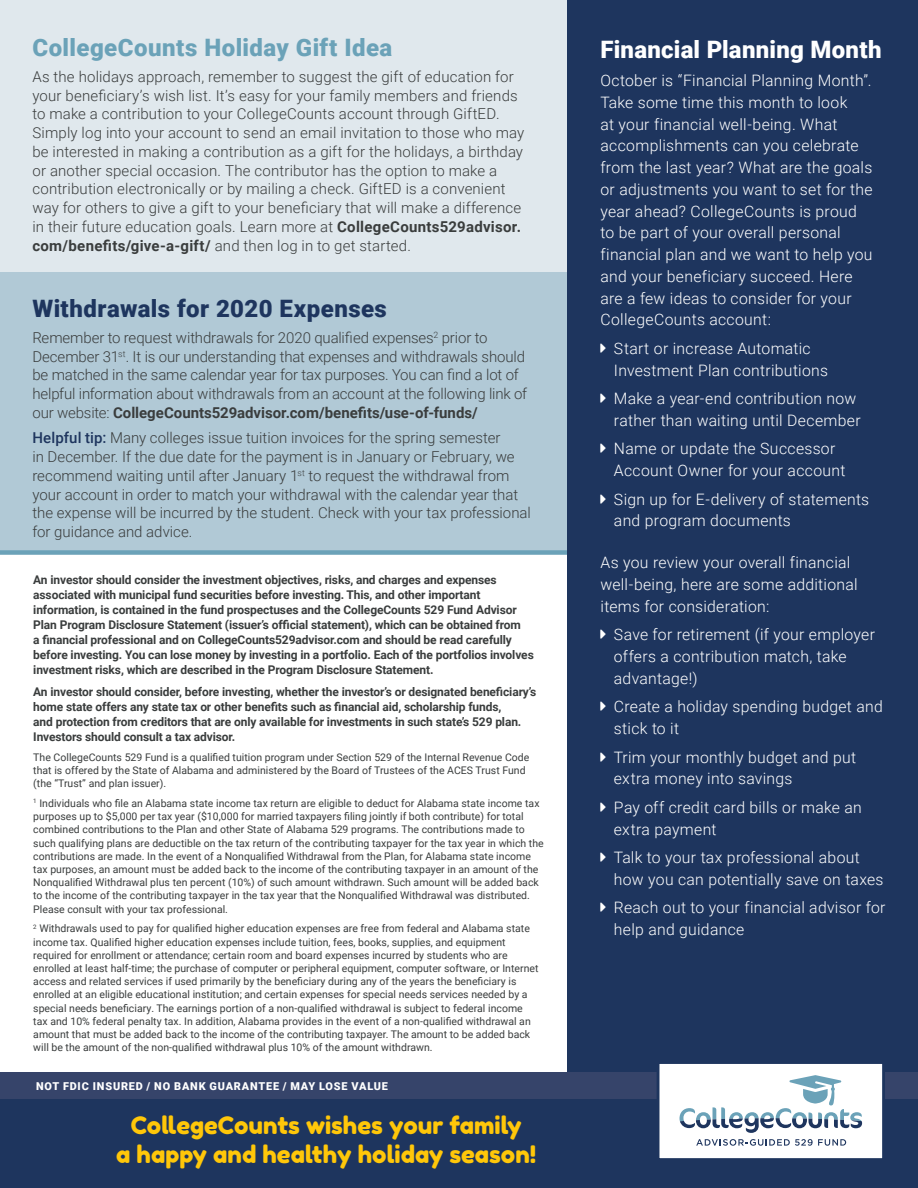
<style>
.page{position:relative;width:918px;height:1188px;background:#fff}
.page>*{position:absolute;margin:0;border:0;box-sizing:border-box;transform-origin:0 0}
.t1{font:24px/28.8px "Fredoka One";color:#ffc709;text-align:center}
.t2{font:900 24px "Roboto";letter-spacing:.02em;color:#6ba2b8}
.t3{font:900 24px "Roboto";letter-spacing:.02em;color:#1e355e}
.t4{font:900 24px "Roboto";letter-spacing:.01em;color:#fff}
.t5{font:300 15.75px/21.8px "Roboto";letter-spacing:.02em;color:#fff}
.t6{font:300 15px/18.8px "Roboto";letter-spacing:.005em;color:#3a3d3d}
.t7{font:700 12px/15px "Roboto";letter-spacing:-.01em;color:#3a3d3d}
.t8{font:900 10.8px "Roboto";letter-spacing:.075em;color:#fff}
.t9{font:10.5px/13.2px "Roboto";color:#3a3d3d}
.s1{font-weight:700}
.s2{font-weight:500;color:#1e355e}
</style>
<div class="page">
<div style="left:567px;top:0;width:351px;height:1072px;background:#1e355e"></div>
<div style="left:0;top:0;width:567px;height:310px;background:#e0e8ed"></div>
<div style="left:0;top:272px;width:567px;height:281px;background:#b1c9d6"></div>
<div style="left:0;top:550px;width:567px;height:5px;background:#6ba2b8"></div>
<div style="left:0;top:1089px;width:918px;height:99px;background:#1e355e"></div>
<div style="left:0;top:1072px;width:918px;height:27px;background:#36446a"></div>
<div style="left:657px;top:1061px;width:228px;height:100px;background:#fff;border:3px solid #1e355e"></div>
<svg style="left:696px;top:1139px;width:150px;height:7px"></svg>
<svg style="left:680px;top:1075px;width:182px;height:58px"></svg>
<h1 class="t2" style="left:32px;top:31px;width:361px">CollegeCounts Holiday Gift Idea</h1>
<p class="t6" style="left:32px;top:67px;width:493px">As the holidays approach, remember to suggest the gift of education for your beneficiary’s wish list. It’s easy for your family members and friends to make a contribution to your CollegeCounts account through GiftED.<br>Simply log into your account to send an email invitation to those who may be interested in making a contribution as a gift for the holidays, a birthday or another special occasion. The contributor has the option to make a contribution electronically or by mailing a check. GiftED is a convenient way for others to give a gift to your beneficiary that will make a difference in their future education goals. Learn more at <span class="s1">CollegeCounts529advisor. com/benefits/give-a-gift/</span> and then log in to get started.</p>
<h1 class="t3" style="left:32px;top:292px;width:356px">Withdrawals for 2020 Expenses</h1>
<p class="t6" style="left:32px;top:328px;width:496px">Remember to request withdrawals for 2020 qualified expenses<sup>2</sup> prior to December 31<sup>st</sup>. It is our understanding that expenses and withdrawals should be matched in the same calendar year for tax purposes. You can find a lot of helpful information about withdrawals from an account at the following link of our website: <span class="s1">CollegeCounts529advisor.com/benefits/use-of-funds/</span></p>
<p class="t6" style="left:32px;top:428px;width:500px"><span class="s2">Helpful tip:</span> Many colleges issue tuition invoices for the spring semester<br>in December. If the due date for the payment is in January or February, we recommend waiting until after January 1<sup>st</sup> to request the withdrawal from your account in order to match your withdrawal with the calendar year that the expense will be incurred by the student. Check with your tax professional for guidance and advice.</p>
<p class="t7" style="left:33px;top:572px;width:502px">An investor should consider the investment objectives, risks, and charges and expenses associated with municipal fund securities before investing. This, and other important information, is contained in the fund prospectuses and the CollegeCounts 529 Fund Advisor Plan Program Disclosure Statement (issuer’s official statement), which can be obtained from<br>a financial professional and on CollegeCounts529advisor.com and should be read carefully before investing. You can lose money by investing in a portfolio. Each of the portfolios involves investment risks, which are described in the Program Disclosure Statement.</p>
<p class="t7" style="left:33px;top:683px;width:504px">An investor should consider, before investing, whether the investor’s or designated beneficiary’s home state offers any state tax or other benefits such as financial aid, scholarship funds,<br>and protection from creditors that are only available for investments in such state’s 529 plan.<br>Investors should consult a tax advisor.</p>
<p class="t9" style="left:33px;top:750px;width:498px">The CollegeCounts 529 Fund is a qualified tuition program under Section 529 of the Internal Revenue Code that is offered by the State of Alabama and administered by the Board of Trustees of the ACES Trust Fund (the “Trust” and plan issuer).</p>
<p class="t9" style="left:33px;top:796px;width:512px"><sup>1</sup> Individuals who file an Alabama state income tax return are eligible to deduct for Alabama state income tax purposes up to $5,000 per tax year ($10,000 for married taxpayers filing jointly if both contribute) for total combined contributions to the Plan and other State of Alabama 529 programs. The contributions made to such qualifying plans are deductible on the tax return of the contributing taxpayer for the tax year in which the contributions are made. In the event of a Nonqualified Withdrawal from the Plan, for Alabama state income tax purposes, an amount must be added back to the income of the contributing taxpayer in an amount of the Nonqualified Withdrawal plus ten percent (10%) of such amount withdrawn. Such amount will be added back to the income of the contributing taxpayer in the tax year that the Nonqualified Withdrawal was distributed.<br>Please consult with your tax professional.</p>
<p class="t9" style="left:33px;top:922px;width:507px"><sup>2</sup> Withdrawals used to pay for qualified higher education expenses are free from federal and Alabama state income tax. Qualified higher education expenses include tuition, fees, books, supplies, and equipment required for enrollment or attendance; certain room and board expenses incurred by students who are enrolled at least half-time; the purchase of computer or peripheral equipment, computer software, or Internet access and related services if used primarily by the beneficiary during any of the years the beneficiary is enrolled at an eligible educational institution; and certain expenses for special needs services needed by a special needs beneficiary. The earnings portion of a non-qualified withdrawal is subject to federal income tax and 10% federal penalty tax. In addition, Alabama provides in the event of a non-qualified withdrawal an amount that must be added back to the income of the contributing taxpayer. The amount to be added back will be the amount of the non-qualified withdrawal plus 10% of the amount withdrawn.</p>
<p class="t8" style="left:36px;top:1078px;width:353px">NOT FDIC INSURED / NO BANK GUARANTEE / MAY LOSE VALUE</p>
<h1 class="t1" style="left:116px;top:1111px;width:422px">CollegeCounts wishes your family<br>a happy and healthy holiday season!</h1>
<h1 class="t4" style="left:600px;top:32px;width:283px">Financial Planning Month</h1>
<p class="t5" style="left:600px;top:69px;width:274px">October is “Financial Planning Month”.<br>Take some time this month to look<br>at your financial well-being. What accomplishments can you celebrate from the last year? What are the goals or adjustments you want to set for the year ahead? CollegeCounts is proud to be part of your overall personal financial plan and we want to help you and your beneficiary succeed. Here are a few ideas to consider for your CollegeCounts account:</p>
<h2 class="t5" style="left:614px;top:337px;width:216px">Start or increase Automatic<br>Investment Plan contributions</h2>
<h2 class="t5" style="left:614px;top:387px;width:248px">Make a year-end contribution now rather than waiting until December</h2>
<h2 class="t5" style="left:614px;top:437px;width:233px">Name or update the Successor<br>Account Owner for your account</h2>
<h2 class="t5" style="left:614px;top:488px;width:257px">Sign up for E-delivery of statements and program documents</h2>
<h2 class="t5" style="left:600px;top:551px;width:259px">As you review your overall financial well-being, here are some additional items for consideration:</h2>
<h2 class="t5" style="left:614px;top:623px;width:263px">Save for retirement (if your employer offers a contribution match, take advantage!)</h2>
<h2 class="t5" style="left:614px;top:695px;width:270px">Create a holiday spending budget and stick to it</h2>
<h2 class="t5" style="left:614px;top:746px;width:244px">Trim your monthly budget and put extra money into savings</h2>
<h2 class="t5" style="left:614px;top:796px;width:249px">Pay off credit card bills or make an extra payment</h2>
<h2 class="t5" style="left:614px;top:846px;width:271px">Talk to your tax professional about how you can potentially save on taxes</h2>
<h2 class="t5" style="left:614px;top:896px;width:273px">Reach out to your financial advisor for help and guidance</h2>
</div>
